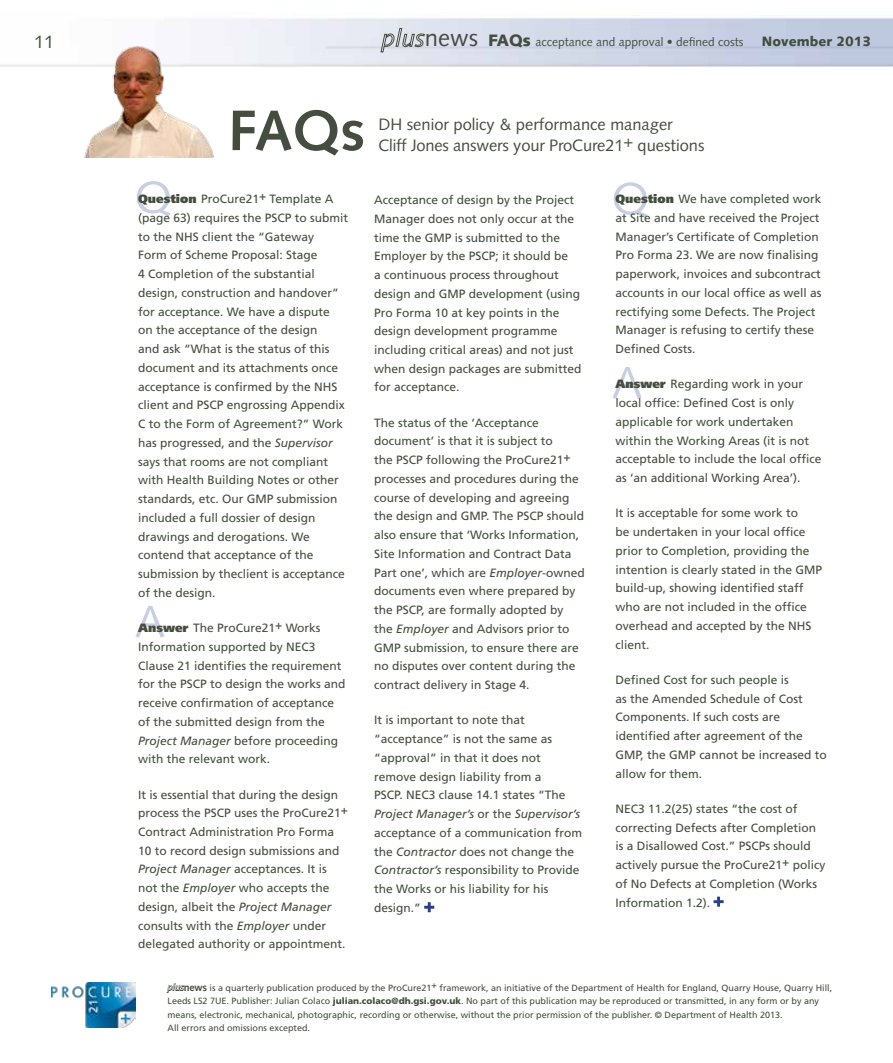
<style>
.page{position:relative;width:893px;height:1063px;background:#fff}
.page>*{position:absolute;margin:0;border:0;box-sizing:border-box;transform-origin:0 0}
.t1{font:700 57px "Syntax LT Std";color:#444d3e}
.t2{font:18px "Syntax LT Std";color:#444d3e}
.t3{font:16.5px/21px "Syntax LT Std";color:#444d3e}
.t4{font:900 13.5px "Syntax LT Std";color:#444d3e}
.t5{font:12px/18.8px "Frutiger LT Std";color:#444d3e}
.t6{font:12px "Syntax LT Std";color:#444d3e}
.t7{font:9px/13.5px "Frutiger LT Std";color:#444d3e}
.s1{font-size:24px}
.s2{font-weight:900;font-size:16.5px}
.s3{font-weight:900}
.s4{font-style:italic}
.s5{font-family:"Syntax LT Std";font-style:italic;color:#fff}
.s6{font-family:"Syntax LT Std";font-weight:700;font-size:10.5px}
</style>
<div class="page">
<img style="left:51px;top:983px;width:85px;height:45px">
<svg style="left:612px;top:367px;width:30px;height:32px"></svg>
<svg style="left:614px;top:182px;width:34px;height:36px"></svg>
<svg style="left:381px;top:28px;width:44px;height:24px"></svg>
<svg style="left:135px;top:606px;width:30px;height:32px"></svg>
<svg style="left:137px;top:181px;width:33px;height:36px"></svg>
<svg style="left:167px;top:983px;width:17px;height:10px"></svg>
<img style="left:77px;top:43px;width:139px;height:114px">
<svg style="left:424px;top:902px;width:10px;height:10px"></svg>
<svg style="left:714px;top:897px;width:10px;height:10px"></svg>
<h2 class="t2" style="left:34px;top:31px;width:22px">11</h2>
<p class="t6" style="left:425px;top:35px;width:320px"><span class="s1">news</span> <span class="s2">FAQs</span> acceptance and approval • defined costs</p>
<p class="t4" style="left:762px;top:34px;width:111px">November 2013</p>
<h1 class="t1" style="left:228px;top:98px;width:139px">FAQs</h1>
<h3 class="t3" style="left:378px;top:114px;width:327px">DH senior policy &amp; performance manager<br>Cliff Jones answers your ProCure21+ questions</h3>
<p class="t5" style="left:138px;top:190px;width:212px"><span class="s3">Question</span> ProCure21+ Template A (page 63) requires the PSCP to submit to the NHS client the “Gateway<br>Form of Scheme Proposal: Stage<br>4 Completion of the substantial design, construction and handover” for acceptance. We have a dispute<br>on the acceptance of the design<br>and ask “What is the status of this document and its attachments once acceptance is confirmed by the NHS client and PSCP engrossing Appendix<br>C to the Form of Agreement?” Work has progressed, and the <span class="s4">Supervisor </span>says that rooms are not compliant with Health Building Notes or other standards, etc. Our GMP submission included a full dossier of design drawings and derogations. We contend that acceptance of the submission by theclient is acceptance of the design.</p>
<p class="t5" style="left:138px;top:619px;width:209px"><span class="s3">Answer</span> The ProCure21+ Works<br>Information supported by NEC3<br>Clause 21 identifies the requirement for the PSCP to design the works and receive confirmation of acceptance of the submitted design from the<br><span class="s4">Project Manager</span> before proceeding with the relevant work.</p>
<p class="t5" style="left:138px;top:785px;width:211px">It is essential that during the design process the PSCP uses the ProCure21+ Contract Administration Pro Forma 10 to record design submissions and <span class="s4">Project Manager</span> acceptances. It is not the <span class="s4">Employer</span> who accepts the design, albeit the <span class="s4">Project Manager </span>consults with the <span class="s4">Employer</span> under delegated authority or appointment.</p>
<p class="t5" style="left:374px;top:191px;width:209px">Acceptance of design by the Project<br>Manager does not only occur at the time the GMP is submitted to the<br>Employer by the PSCP; it should be<br>a continuous process throughout design and GMP development (using<br>Pro Forma 10 at key points in the design development programme including critical areas) and not just when design packages are submitted for acceptance.</p>
<p class="t5" style="left:374px;top:413px;width:212px">The status of the ‘Acceptance document’ is that it is subject to<br>the PSCP following the ProCure21+ processes and procedures during the course of developing and agreeing the design and GMP. The PSCP should also ensure that ‘Works Information, Site Information and Contract Data Part one’, which are <span class="s4">Employer</span>-owned documents even where prepared by the PSCP, are formally adopted by the <span class="s4">Employer</span> and Advisors prior to GMP submission, to ensure there are no disputes over content during the contract delivery in Stage 4.</p>
<p class="t5" style="left:374px;top:711px;width:210px">It is important to note that “acceptance” is not the same as “approval” in that it does not remove design liability from a<br>PSCP. NEC3 clause 14.1 states “The<br><span class="s4">Project Manager’s</span> or the <span class="s4">Supervisor’s </span>acceptance of a communication from the <span class="s4">Contractor</span> does not change the<br><span class="s4">Contractor’s</span> responsibility to Provide the Works or his liability for his design.”</p>
<p class="t5" style="left:615px;top:190px;width:207px"><span class="s3">Question</span> We have completed work at Site and have received the Project Manager’s Certificate of Completion Pro Forma 23. We are now finalising paperwork, invoices and subcontract accounts in our local office as well as rectifying some Defects. The Project Manager is refusing to certify these Defined Costs.</p>
<p class="t5" style="left:615px;top:375px;width:207px"><span class="s3">Answer</span> Regarding work in your local office: Defined Cost is only applicable for work undertaken within the Working Areas (it is not acceptable to include the local office as ‘an additional Working Area’).</p>
<p class="t5" style="left:615px;top:504px;width:208px">It is acceptable for some work to<br>be undertaken in your local office prior to Completion, providing the intention is clearly stated in the GMP build-up, showing identified staff who are not included in the office overhead and accepted by the NHS client.</p>
<p class="t5" style="left:615px;top:670px;width:213px">Defined Cost for such people is<br>as the Amended Schedule of Cost<br>Components. If such costs are identified after agreement of the<br>GMP, the GMP cannot be increased to allow for them.</p>
<p class="t5" style="left:615px;top:799px;width:211px">NEC3 11.2(25) states “the cost of correcting Defects after Completion is a Disallowed Cost.” PSCPs should actively pursue the ProCure21+ policy of No Defects at Completion (Works Information 1.2).</p>
<p class="t7" style="left:168px;top:981px;width:666px"><span class="s5">plus</span><span class="s6">news</span> is a quarterly publication produced by the ProCure21+ framework, an initiative of the Department of Health for England, Quarry House, Quarry Hill, Leeds LS2 7UE. Publisher: Julian Colaco <span class="s3">julian.colaco@dh.gsi.gov.uk</span>. No part of this publication may be reproduced or transmitted, in any form or by any means, electronic, mechanical, photographic, recording or otherwise, without the prior permission of the publisher. © Department of Health 2013.<br>All errors and omissions excepted.</p>
</div>
